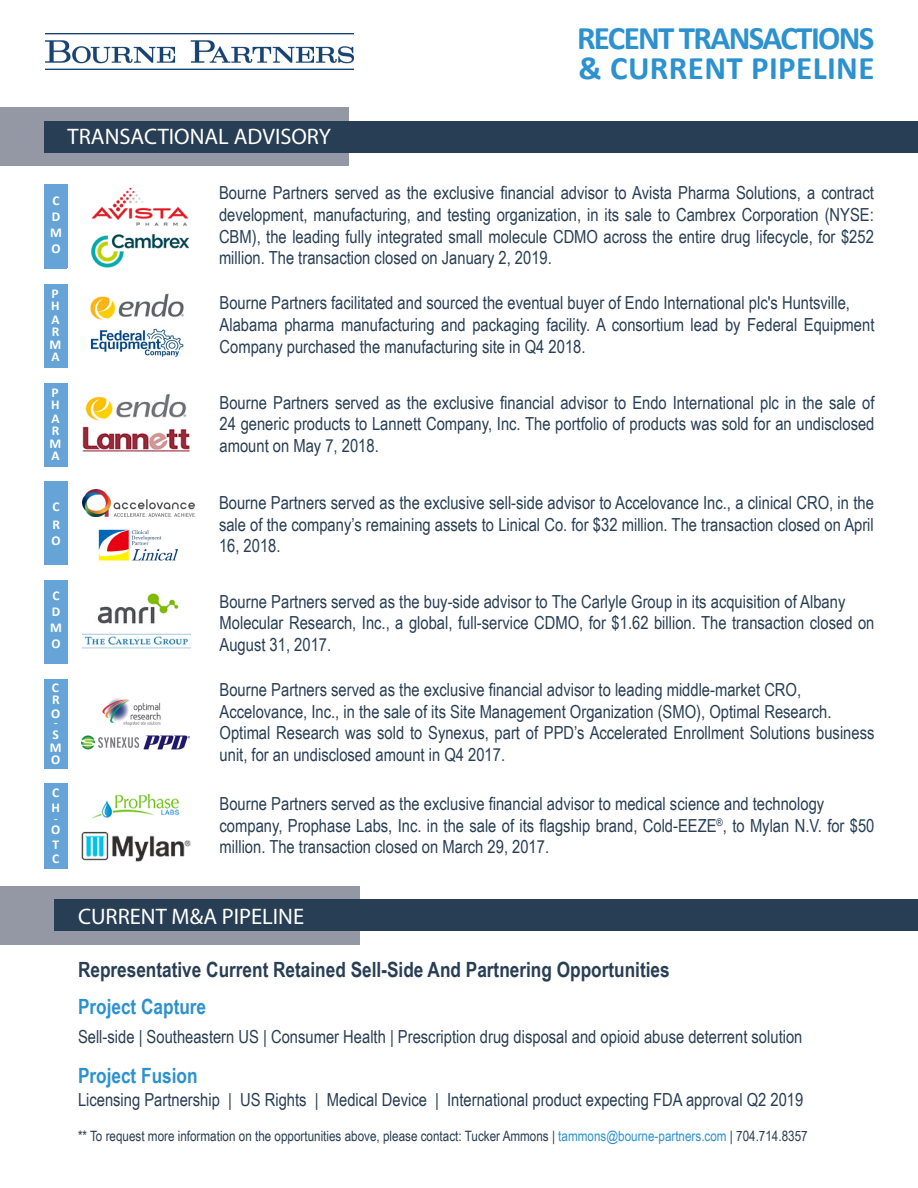
<style>
.page{position:relative;width:918px;height:1188px;background:#fff}
.page>*{position:absolute;margin:0;border:0;box-sizing:border-box;transform-origin:0 0}
.t1{font:700 33px "Calibri";letter-spacing:-.05em;color:#2c91cf}
.t2{font:700 33px "Calibri";letter-spacing:.01em;color:#2c91cf}
.t3{font:22.5px "Myriad Pro";color:#fff}
.t4{font:700 21px "Arial Narrow";color:#283e54}
.t5{font:700 21px "Arial Narrow";color:#2c91cf}
.t6{font:18px/21.6px "Arial Narrow";color:#283e54}
.t7{font:14.25px "Arial Narrow";color:#283e54}
.t8{font:700 13.5px "Calibri";color:#fff}
.t9{font:13.5px "Calibri";color:#fff}
.s1{color:#2c91cf}
</style>
<div class="page">
<div style="left:0;top:107px;width:349px;height:59px;background:#9497a4"></div>
<div style="left:44px;top:121px;width:874px;height:32px;background:#283e54"></div>
<img style="left:82px;top:793px;width:108px;height:69px">
<div style="left:44px;top:783px;width:24px;height:86px;background:#66a4d8"></div>
<img style="left:82px;top:490px;width:113px;height:26px">
<div style="left:44px;top:481px;width:23px;height:84px;background:#66a4d8"></div>
<img style="left:99px;top:529px;width:80px;height:32px">
<img style="left:82px;top:394px;width:108px;height:58px">
<div style="left:44px;top:383px;width:23px;height:84px;background:#66a4d8"></div>
<div style="left:0;top:886px;width:359px;height:58px;background:#9497a4"></div>
<div style="left:55px;top:899px;width:863px;height:32px;background:#283e54"></div>
<div style="left:44px;top:184px;width:23px;height:84px;background:#66a4d8"></div>
<div style="left:45px;top:194px;width:22px;height:75px;background:#66a4d8"></div>
<img style="left:91px;top:187px;width:98px;height:81px">
<div style="left:44px;top:580px;width:23px;height:84px;background:#66a4d8"></div>
<img style="left:83px;top:593px;width:107px;height:56px">
<img style="left:82px;top:698px;width:108px;height:52px">
<div style="left:44px;top:679px;width:24px;height:89px;background:#66a4d8"></div>
<img style="left:90px;top:293px;width:94px;height:64px">
<div style="left:44px;top:284px;width:23px;height:84px;background:#66a4d8"></div>
<img style="left:46px;top:34px;width:308px;height:36px">
<p class="t3" style="left:68px;top:123px;width:265px">TRANSACTIONAL ADVISORY</p>
<p class="t1" style="left:577px;top:15px;width:299px">RECENT TRANSACTIONS</p>
<p class="t2" style="left:579px;top:45px;width:297px">&amp; CURRENT PIPELINE</p>
<p class="t8" style="left:52px;top:191px;width:9px">C</p>
<p class="t8" style="left:52px;top:207px;width:10px">D</p>
<p class="t8" style="left:50px;top:223px;width:13px">M</p>
<p class="t8" style="left:51px;top:239px;width:11px">O</p>
<p class="t8" style="left:52px;top:284px;width:9px">P</p>
<p class="t8" style="left:51px;top:296px;width:10px">H</p>
<p class="t8" style="left:52px;top:322px;width:9px">R</p>
<p class="t8" style="left:50px;top:335px;width:13px">M</p>
<p class="t8" style="left:51px;top:347px;width:10px">A</p>
<p class="t8" style="left:51px;top:310px;width:10px">A</p>
<p class="t8" style="left:52px;top:383px;width:9px">P</p>
<p class="t8" style="left:51px;top:395px;width:10px">H</p>
<p class="t8" style="left:52px;top:421px;width:9px">R</p>
<p class="t8" style="left:50px;top:434px;width:13px">M</p>
<p class="t8" style="left:51px;top:446px;width:10px">A</p>
<p class="t8" style="left:51px;top:409px;width:10px">A</p>
<p class="t8" style="left:53px;top:497px;width:9px">C</p>
<p class="t8" style="left:52px;top:515px;width:9px">R</p>
<p class="t8" style="left:52px;top:531px;width:11px">O</p>
<p class="t8" style="left:52px;top:586px;width:9px">C</p>
<p class="t8" style="left:52px;top:602px;width:10px">D</p>
<p class="t8" style="left:50px;top:618px;width:13px">M</p>
<p class="t8" style="left:51px;top:634px;width:11px">O</p>
<p class="t8" style="left:52px;top:678px;width:9px">C</p>
<p class="t8" style="left:52px;top:690px;width:9px">R</p>
<p class="t9" style="left:54px;top:713px;width:6px">-</p>
<p class="t8" style="left:53px;top:725px;width:8px">S</p>
<p class="t8" style="left:50px;top:738px;width:13px">M</p>
<p class="t8" style="left:51px;top:750px;width:11px">O</p>
<p class="t8" style="left:51px;top:704px;width:11px">O</p>
<p class="t8" style="left:52px;top:783px;width:9px">C</p>
<p class="t9" style="left:54px;top:809px;width:6px">-</p>
<p class="t8" style="left:51px;top:820px;width:11px">O</p>
<p class="t8" style="left:52px;top:835px;width:8px">T</p>
<p class="t8" style="left:52px;top:849px;width:9px">C</p>
<p class="t8" style="left:52px;top:798px;width:10px">H</p>
<p class="t6" style="left:219px;top:182px;width:656px;text-align:justify">Bourne Partners served as the exclusive financial advisor to Avista Pharma Solutions, a contract development, manufacturing, and testing organization, in its sale to Cambrex Corporation (NYSE:<br>CBM), the leading fully integrated small molecule CDMO across the entire drug lifecycle, for $252 million. The transaction closed on January 2, 2019.</p>
<p class="t6" style="left:220px;top:292px;width:632px">Bourne Partners facilitated and sourced the eventual buyer of Endo International plc's Huntsville,</p>
<p class="t6" style="left:220px;top:313px;width:656px">Alabama pharma manufacturing and packaging facility. A consortium lead by Federal Equipment<br>Company purchased the manufacturing site in Q4 2018.</p>
<p class="t6" style="left:220px;top:391px;width:656px;text-align:justify">Bourne Partners served as the exclusive financial advisor to Endo International plc in the sale of 24 generic products to Lannett Company, Inc. The portfolio of products was sold for an undisclosed amount on May 7, 2018.</p>
<p class="t6" style="left:219px;top:491px;width:656px;text-align:justify">Bourne Partners served as the exclusive sell-side advisor to Accelovance Inc., a clinical CRO, in the sale of the company’s remaining assets to Linical Co. for $32 million. The transaction closed on April 16, 2018.</p>
<p class="t6" style="left:220px;top:590px;width:627px">Bourne Partners served as the buy-side advisor to The Carlyle Group in its acquisition of Albany</p>
<p class="t6" style="left:220px;top:611px;width:656px">Molecular Research, Inc., a global, full-service CDMO, for $1.62 billion. The transaction closed on<br>August 31, 2017.</p>
<p class="t6" style="left:220px;top:678px;width:583px">Bourne Partners served as the exclusive financial advisor to leading middle-market CRO,</p>
<p class="t6" style="left:220px;top:700px;width:614px">Accelovance, Inc., in the sale of its Site Management Organization (SMO), Optimal Research.</p>
<p class="t6" style="left:220px;top:722px;width:656px">Optimal Research was sold to Synexus, part of PPD’s Accelerated Enrollment Solutions business unit, for an undisclosed amount in Q4 2017.</p>
<p class="t6" style="left:220px;top:792px;width:606px">Bourne Partners served as the exclusive financial advisor to medical science and technology</p>
<p class="t6" style="left:220px;top:814px;width:656px">company, Prophase Labs, Inc. in the sale of its flagship brand, Cold-EEZE<sup>®</sup>, to Mylan N.V. for $50 million. The transaction closed on March 29, 2017.</p>
<p class="t3" style="left:78px;top:903px;width:228px">CURRENT M&amp;A PIPELINE</p>
<p class="t4" style="left:78px;top:954px;width:593px">Representative Current Retained Sell-Side And Partnering Opportunities</p>
<p class="t5" style="left:78px;top:990px;width:130px">Project Capture</p>
<p class="t6" style="left:78px;top:1026px;width:726px">Sell-side | Southeastern US | Consumer Health | Prescription drug disposal and opioid abuse deterrent solution</p>
<p class="t5" style="left:78px;top:1060px;width:121px">Project Fusion</p>
<p class="t6" style="left:78px;top:1088px;width:727px">Licensing Partnership | US Rights | Medical Device | International product expecting FDA approval Q2 2019</p>
<p class="t7" style="left:78px;top:1126px;width:731px">** To request more information on the opportunities above, please contact: Tucker Ammons | <span class="s1">tammons@bourne-partners.com</span> | 704.714.8357</p>
</div>
